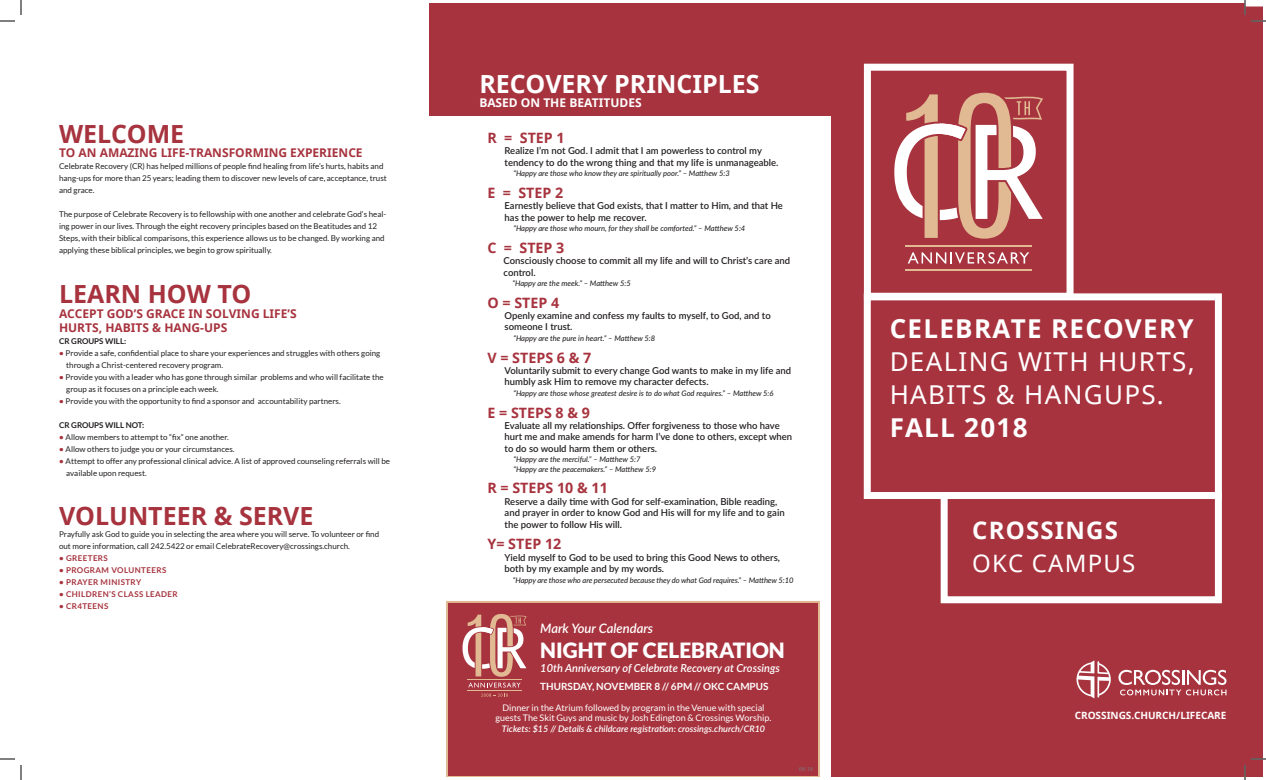
<style>
.page{position:relative;width:1266px;height:780px;background:#fff}
.page>*{position:absolute;margin:0;border:0;box-sizing:border-box;transform-origin:0 0}
.t1{font:26px/32.8px "Noto Sans";letter-spacing:.05em;color:#fff}
.t2{font:700 26px "Noto Sans";letter-spacing:.05em;color:#fff}
.t3{font:700 25px "Noto Sans";color:#a7333e}
.t4{font:700 25px "Noto Sans";color:#fff}
.t5{font:700 24px "Noto Sans";letter-spacing:.05em;color:#fff}
.t6{font:24px "Noto Sans";letter-spacing:.05em;color:#fff}
.t7{font:900 21px "Lato";color:#fff}
.t8{font:700 14.3px "Noto Sans";color:#a7333e}
.t9{font:italic 600 13px "Lato";color:#fff}
.t10{font:700 12px/14.4px "Noto Sans";color:#a7333e}
.t11{font:700 12px "Noto Sans";color:#fff}
.t12{font:italic 600 11px "Lato";color:#fff}
.t13{font:700 10px "Lato";color:#fff}
.t14{font:700 10px "Noto Sans";color:#fff}
.t15{font:600 9.5px/11.4px "Lato";color:#231f20}
.t16{font:9px/10.8px "Lato";color:#fff;text-align:center}
.t17{font:italic 600 9px "Lato";color:#fff}
.t18{font:8px/12px "Lato";color:#231f20}
.t19{font:700 8px "Lato";letter-spacing:.05em;color:#a7333e}
.t20{font:700 8px "Lato";color:#231f20}
.t21{font:italic 500 7.6px/9.5px "Lato";color:#231f20}
.t22{font:6px "Times New Roman";color:#7a7c7f}
.s1{font-weight:700;color:#a7333e}
</style>
<div class="page">
<div style="left:446px;top:601px;width:374px;height:176px;background:#a7333e"></div>
<div style="left:429px;top:4px;width:408px;height:112px;background:#a7333e"></div>
<svg style="left:836px;top:6px;width:427px;height:771px;background:#ad434c"></svg>
<hr style="left:467px;top:690px;width:55px;height:1px;background:#e1ba93">
<hr style="left:467px;top:680px;width:55px;height:1px;background:#e1ba93">
<svg style="left:468px;top:683px;width:53px;height:5px"></svg>
<svg style="left:481px;top:694px;width:27px;height:3px"></svg>
<svg style="left:463px;top:614px;width:64px;height:63px"></svg>
<svg style="left:0;top:0;width:22px;height:22px"></svg>
<svg style="left:0;top:758px;width:22px;height:22px"></svg>
<svg style="left:1244px;top:0;width:22px;height:22px"></svg>
<svg style="left:1244px;top:758px;width:22px;height:22px"></svg>
<h2 class="t3" style="left:59px;top:116px;width:127px">WELCOME</h2>
<h3 class="t10" style="left:59px;top:145px;width:305px">TO AN AMAZING LIFE-TRANSFORMING EXPERIENCE</h3>
<p class="t18" style="left:59px;top:160px;width:329px">Celebrate Recovery (CR) has helped millions of people find healing from life’s hurts, habits and hang-ups for more than 25 years; leading them to discover new levels of care, acceptance, trust and grace.</p>
<p class="t18" style="left:59px;top:208px;width:329px">The purpose of Celebrate Recovery is to fellowship with one another and celebrate God’s heal&shy;ing power in our lives. Through the eight recovery principles based on the Beatitudes and 12<br>Steps, with their biblical comparisons, this experience allows us to be changed. By working and applying these biblical principles, we begin to grow spiritually.</p>
<h2 class="t3" style="left:59px;top:277px;width:194px">LEARN HOW TO</h2>
<h3 class="t10" style="left:59px;top:306px;width:239px">ACCEPT GOD’S GRACE IN SOLVING LIFE’S<br>HURTS, HABITS &amp; HANG-UPS</h3>
<p class="t20" style="left:59px;top:337px;width:69px">CR GROUPS WILL:</p>
<p class="t18" style="left:66px;top:347px;width:316px;text-indent:-7px"><span class="s1">•</span> Provide a safe, confidential place to share your experiences and struggles with others going through a Christ-centered recovery program.</p>
<p class="t18" style="left:66px;top:371px;width:319px;text-indent:-7px"><span class="s1">•</span> Provide you with a leader who has gone through similar problems and who will facilitate the group as it focuses on a principle each week.</p>
<p class="t18" style="left:59px;top:395px;width:283px"><span class="s1">•</span> Provide you with the opportunity to find a sponsor and accountability partners.</p>
<p class="t20" style="left:59px;top:421px;width:87px">CR GROUPS WILL NOT:</p>
<p class="t18" style="left:59px;top:431px;width:171px"><span class="s1">•</span> Allow members to attempt to “fix” one another.</p>
<p class="t18" style="left:59px;top:443px;width:177px"><span class="s1">•</span> Allow others to judge you or your circumstances.</p>
<p class="t18" style="left:66px;top:455px;width:325px;text-indent:-7px"><span class="s1">•</span> Attempt to offer any professional clinical advice. A list of approved counseling referrals will be available upon request.</p>
<h2 class="t3" style="left:59px;top:498px;width:256px">VOLUNTEER &amp; SERVE</h2>
<p class="t18" style="left:59px;top:528px;width:322px">Prayfully ask God to guide you in selecting the area where you will serve. To volunteer or find out more information, call 242.5422 or email CelebrateRecovery@crossings.church.</p>
<p class="t19" style="left:59px;top:554px;width:50px">• GREETERS</p>
<p class="t19" style="left:59px;top:566px;width:109px">• PROGRAM VOLUNTEERS</p>
<p class="t19" style="left:59px;top:578px;width:84px">• PRAYER MINISTRY</p>
<p class="t19" style="left:59px;top:590px;width:120px">• CHILDREN’S CLASS LEADER</p>
<p class="t19" style="left:59px;top:602px;width:51px">• CR4TEENS</p>
<h2 class="t4" style="left:479px;top:66px;width:282px">RECOVERY PRINCIPLES</h2>
<h3 class="t11" style="left:479px;top:94px;width:164px">BASED ON THE BEATITUDES</h3>
<h3 class="t8" style="left:487px;top:127px;width:79px">R = STEP 1</h3>
<p class="t15" style="left:505px;top:145px;width:275px">Realize I’m not God. I admit that I am powerless to control my tendency to do the wrong thing and that my life is unmanageable.</p>
<p class="t21" style="left:513px;top:168px;width:218px">“Happy are those who know they are spiritually poor.” – Matthew 5:3</p>
<h3 class="t8" style="left:487px;top:182px;width:77px">E = STEP 2</h3>
<p class="t15" style="left:505px;top:200px;width:280px">Earnestly believe that God exists, that I matter to Him, and that He has the power to help me recover.</p>
<p class="t21" style="left:513px;top:223px;width:233px">“Happy are those who mourn, for they shall be comforted.” – Matthew 5:4</p>
<h3 class="t8" style="left:487px;top:237px;width:79px">C = STEP 3</h3>
<p class="t15" style="left:504px;top:255px;width:288px">Consciously choose to commit all my life and will to Christ’s care and control.</p>
<p class="t21" style="left:512px;top:278px;width:120px">“Happy are the meek.” – Matthew 5:5</p>
<h3 class="t8" style="left:487px;top:292px;width:73px">O = STEP 4</h3>
<p class="t15" style="left:505px;top:309px;width:268px">Openly examine and confess my faults to myself, to God, and to someone I trust.</p>
<p class="t21" style="left:513px;top:333px;width:143px">“Happy are the pure in heart.” – Matthew 5:8</p>
<h3 class="t8" style="left:487px;top:347px;width:105px">V = STEPS 6 &amp; 7</h3>
<p class="t15" style="left:505px;top:364px;width:288px">Voluntarily submit to every change God wants to make in my life and humbly ask Him to remove my character defects.</p>
<p class="t21" style="left:513px;top:388px;width:262px">“Happy are those whose greatest desire is to do what God requires.” – Matthew 5:6</p>
<h3 class="t8" style="left:487px;top:402px;width:104px">E = STEPS 8 &amp; 9</h3>
<p class="t15" style="left:505px;top:419px;width:289px">Evaluate all my relationships. Offer forgiveness to those who have hurt me and make amends for harm I’ve done to others, except when to do so would harm them or others.</p>
<p class="t21" style="left:513px;top:454px;width:144px">“Happy are the merciful.” – Matthew 5:7 “Happy are the peacemakers.” – Matthew 5:9</p>
<h3 class="t8" style="left:487px;top:478px;width:122px">R = STEPS 10 &amp; 11</h3>
<p class="t15" style="left:505px;top:495px;width:282px">Reserve a daily time with God for self-examination, Bible reading, and prayer in order to know God and His will for my life and to gain the power to follow His will.</p>
<h3 class="t8" style="left:487px;top:534px;width:75px">Y= STEP 12</h3>
<p class="t15" style="left:505px;top:551px;width:277px">Yield myself to God to be used to bring this Good News to others, both by my example and by my words.</p>
<p class="t21" style="left:513px;top:575px;width:282px">“Happy are those who are persecuted because they do what God requires.” – Matthew 5:10</p>
<h3 class="t9" style="left:540px;top:619px;width:114px">Mark Your Calendars</h3>
<h3 class="t7" style="left:540px;top:638px;width:246px">NIGHT OF CELEBRATION</h3>
<h3 class="t12" style="left:540px;top:660px;width:241px">10th Anniversary of Celebrate Recovery at Crossings</h3>
<p class="t13" style="left:540px;top:680px;width:230px">THURSDAY, NOVEMBER 8 // 6PM // OKC CAMPUS</p>
<p class="t16" style="left:496px;top:702px;width:277px">Dinner in the Atrium followed by program in the Venue with special guests The Skit Guys and music by Josh Edington &amp; Crossings Worship.</p>
<p class="t17" style="left:502px;top:722px;width:265px">Tickets: $15 // Details &amp; childcare registration: crossings.church/CR10</p>
<p class="t22" style="left:799px;top:765px;width:15px">08/18</p>
<h1 class="t2" style="left:890px;top:310px;width:305px">CELEBRATE RECOVERY</h1>
<h1 class="t1" style="left:890px;top:345px;width:306px">DEALING WITH HURTS,<br>HABITS &amp; HANGUPS.</h1>
<h1 class="t2" style="left:890px;top:409px;width:139px">FALL 2018</h1>
<h3 class="t5" style="left:972px;top:514px;width:147px">CROSSINGS</h3>
<h3 class="t6" style="left:972px;top:547px;width:165px">OKC CAMPUS</h3>
<p class="t14" style="left:1075px;top:708px;width:153px">CROSSINGS.CHURCH/LIFECARE</p>
</div>
